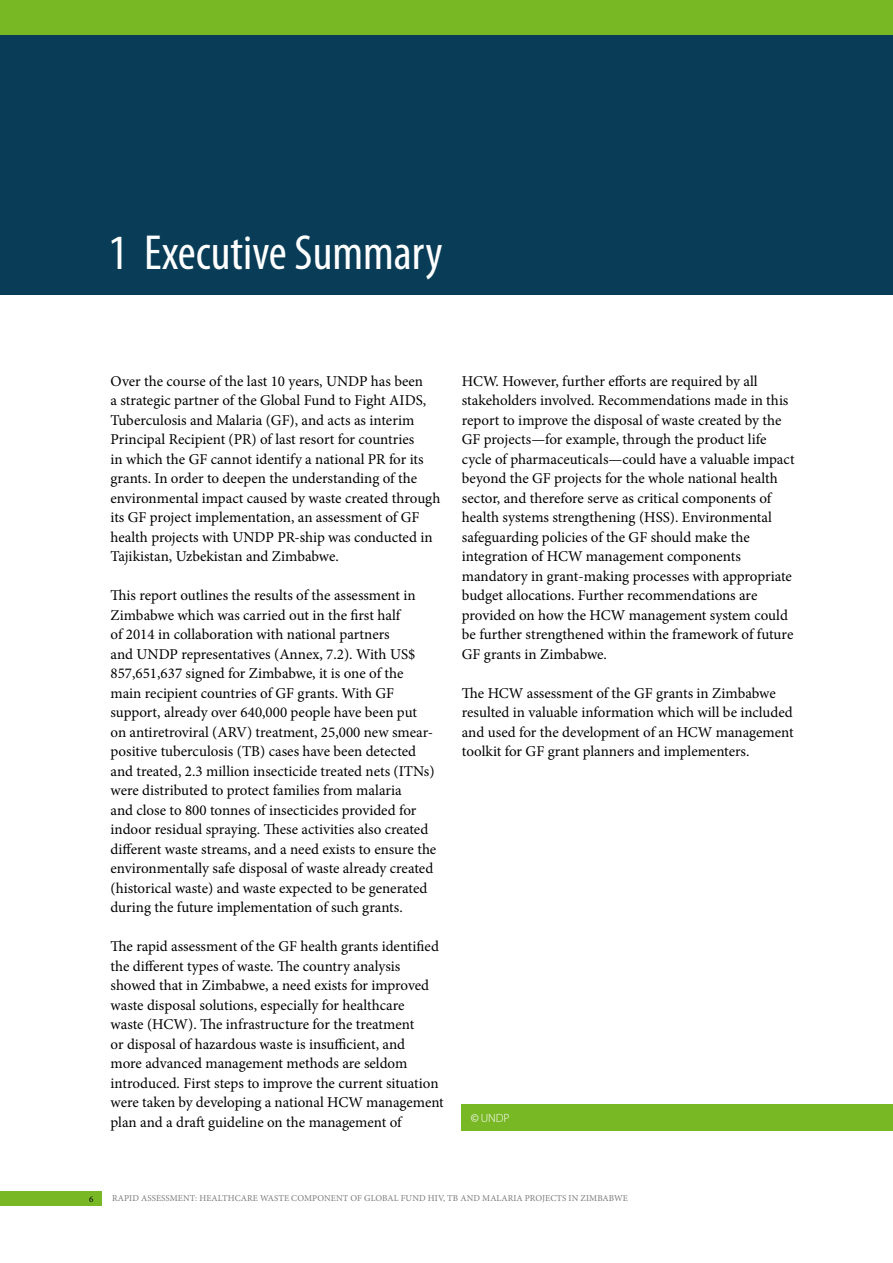
<style>
.page{position:relative;width:893px;height:1263px;background:#fff}
.page>*{position:absolute;margin:0;border:0;box-sizing:border-box;transform-origin:0 0}
.t1{font:condensed 49.5px "Myriad Pro";color:#fff}
.t2{font:15px/19.5px "Minion Pro";letter-spacing:-.005em;color:#000}
.t3{font:300 12px "Myriad Pro";color:#fff}
.t4{font:9px "Minion Pro";letter-spacing:.01em;color:#7a7b7a}
.t5{font:9px "Minion Pro";color:#000}
.s1{font-weight:400;font-style:italic}
</style>
<div class="page">
<div style="left:0;top:1191px;width:102px;height:15px;background:#79b825"></div>
<div style="left:0;top:0;width:893px;height:295px;background:#093d57"></div>
<div style="left:0;top:0;width:893px;height:35px;background:#79b825"></div>
<div style="left:462px;top:1105px;width:431px;height:26px;background:#79b825"></div>
<h1 class="t1" style="left:108px;top:225px;width:336px">1 Executive Summary</h1>
<p class="t2" style="left:111px;top:371px;width:314px;text-indent:260px">has been a strategic partner of the Global Fund to Fight AIDS</p>
<p class="t2" style="left:111px;top:371px;width:227px">Over the course of the last 10 years, UNDP</p>
<p class="t2" style="left:423px;top:391px;width:5px">,</p>
<p class="t2" style="left:111px;top:410px;width:331px">Tuberculosis and Malaria (GF), and acts as interim Principal Recipient (PR) of last resort for countries<br>in which the GF cannot identify a national PR for its grants. In order to deepen the understanding of the environmental impact caused by waste created through its GF project implementation, an assessment of GF health projects with UNDP</p>
<p class="t2" style="left:111px;top:527px;width:324px;text-indent:167px">PR-ship was conducted in<br>Tajikistan, Uzbekistan and Zimbabwe.</p>
<p class="t2" style="left:111px;top:586px;width:307px">This report outlines the results of the assessment in Zimbabwe which was carried out in the first half of 2014 in collaboration with national partners and UNDP</p>
<p class="t2" style="left:111px;top:644px;width:327px;text-indent:71px">representatives (Annex, 7.2). With US $ 857,651,637 signed for Zimbabwe, it is one of the main recipient countries of GF grants. With GF support, already over 640,000 people have been put on antiretroviral (ARV) treatment, 25,000 new smear&shy;positive tuberculosis (TB ) cases have been detected and treated, 2.3 million insecticide treated nets (ITNs) were distributed to protect families from malaria<br>and close to 800 tonnes of insecticides provided for indoor residual spraying. These activities also created different waste streams, and a need exists to ensure the environmentally safe disposal of waste already created (historical waste) and waste expected to be generated during the future implementation of such grants.</p>
<p class="t2" style="left:111px;top:937px;width:335px">The rapid assessment of the GF health grants identified the different types of waste. The country analysis showed that in Zimbabwe, a need exists for improved waste disposal solutions, especially for healthcare<br>waste (HCW). The infrastructure for the treatment<br>or disposal of hazardous waste is insufficient, and<br>more advanced management methods are seldom introduced. First steps to improve the current situation were taken by developing a national HCW management plan and a draft guideline on the management of</p>
<p class="t2" style="left:462px;top:371px;width:334px">HCW. However, further efforts are required by all stakeholders involved. Recommendations made in this report to improve the disposal of waste created by the GF projects—for example, through the product life cycle of pharmaceuticals—could have a valuable impact beyond the GF projects for the whole national health sector, and therefore serve as critical components of health systems strengthening (HSS ). Environmental safeguarding policies of the GF should make the integration of HCW management components mandatory in grant-making processes with appropriate budget allocations. Further recommendations are provided on how the HCW management system could be further strengthened within the framework of future GF grants in Zimbabwe.</p>
<p class="t2" style="left:462px;top:683px;width:333px">The HCW assessment of the GF grants in Zimbabwe resulted in valuable information which will be included and used for the development of an HCW management toolkit for GF grant planners and implementers.</p>
<p class="t3" style="left:470px;top:1112px;width:41px"><span class="s1">©</span> UNDP</p>
<p class="t5" style="left:89px;top:1193px;width:6px">6</p>
<p class="t4" style="left:112px;top:1192px;width:517px">Rapid Assessment: Healthcare Waste Component of Global Fund HIV, TB and Malaria Projects in Zimbabwe</p>
</div>
